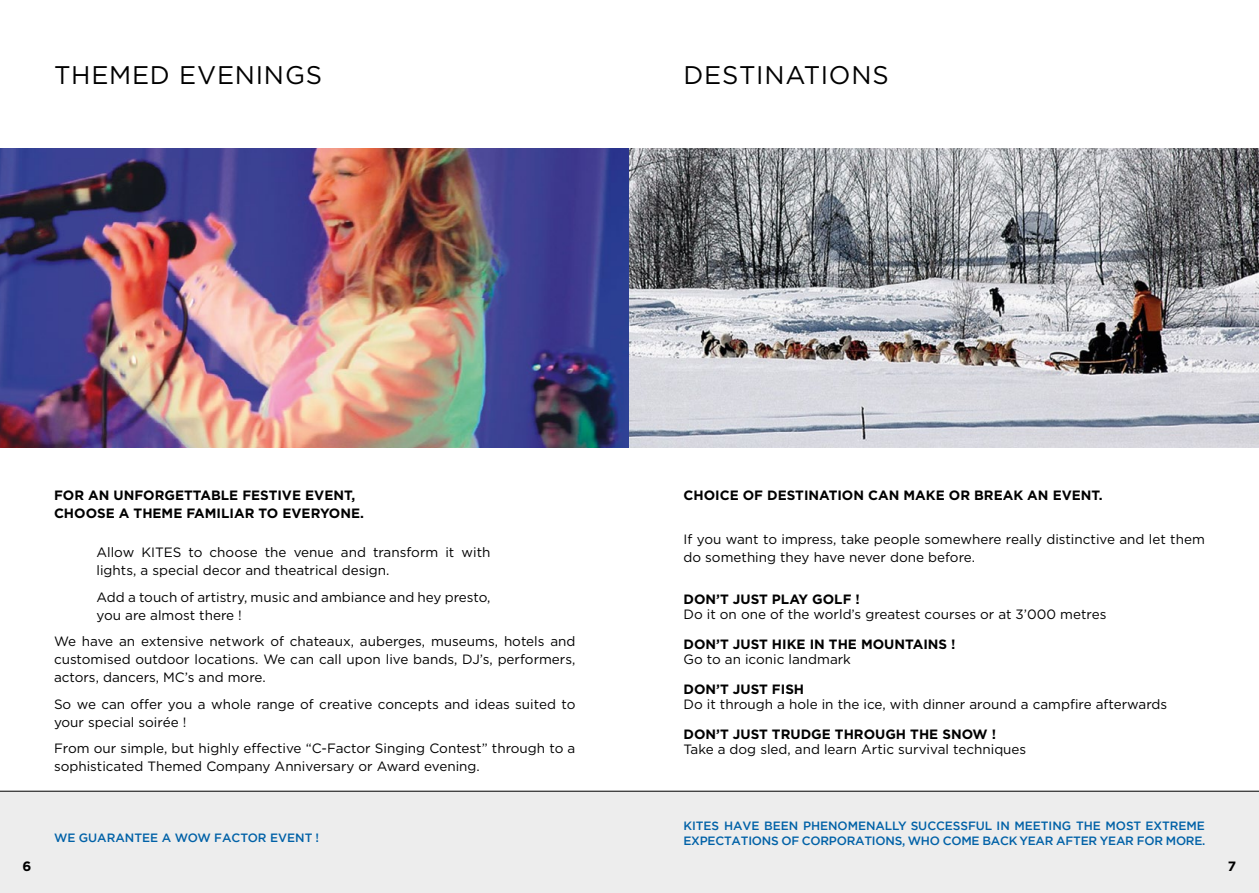
<style>
.page{position:relative;width:1259px;height:893px;background:#fff}
.page>*{position:absolute;margin:0;border:0;box-sizing:border-box;transform-origin:0 0}
.t1{font:25.5px "Gotham";letter-spacing:.03em;color:#000}
.t2{font:13.5px/18px "Gotham";color:#000}
.t3{font:700 13.5px "Gotham";color:#000}
.t4{font:500 12px/14.4px "Gotham";letter-spacing:-.005em;color:#0061a7;text-align:right}
</style>
<div class="page">
<div style="left:0;top:792px;width:1259px;height:101px;background:#ededed"></div>
<hr style="left:0;top:791px;width:1259px;height:1px;background:#000">
<img style="left:0;top:149px;width:1259px;height:299px">
<h1 class="t1" style="left:54px;top:59px;width:269px">Th emed Evenings</h1>
<h1 class="t1" style="left:683px;top:59px;width:207px">Destinations</h1>
<p class="t3" style="left:54px;top:486px;width:81px">FOR AN UNFOR</p>
<p class="t3" style="left:164px;top:486px;width:21px">GETTA</p>
<p class="t3" style="left:211px;top:486px;width:41px">BLE FESTIVE</p>
<p class="t3" style="left:305px;top:486px;width:11px">EVENT</p>
<p class="t3" style="left:351px;top:486px;width:5px">,</p>
<p class="t3" style="left:54px;top:504px;width:11px">CHOOSE</p>
<p class="t3" style="left:119px;top:504px;width:25px">A THE</p>
<p class="t3" style="left:162px;top:504px;width:64px">ME FAMILIAR</p>
<p class="t3" style="left:258px;top:504px;width:34px">TO EVER</p>
<p class="t3" style="left:320px;top:504px;width:20px">YONE</p>
<p class="t3" style="left:360px;top:504px;width:5px">.</p>
<p class="t2" style="left:97px;top:543px;width:63px">Allow KITES</p>
<p class="t2" style="left:97px;top:543px;width:395px;text-indent:92px">to choose the venue and transform it with lights, a special decor and theatrical design.</p>
<p class="t2" style="left:97px;top:588px;width:395px">Add a touch of artistry, music and ambiance and hey presto, you are almost there !</p>
<p class="t2" style="left:54px;top:632px;width:523px;text-align:justify">We have an extensive network of chateaux, auberges, museums, hotels and customised outdoor locations. We can call upon live bands, DJ’s, performers, actors, dancers, M C’s and more.</p>
<p class="t2" style="left:54px;top:695px;width:523px">So we can offer you a whole range of creative concepts and ideas suited to your special soirée !</p>
<p class="t2" style="left:54px;top:739px;width:523px">From our simple, but highly effective “C-Factor Singing Contest” through to a sophisticated Themed Company Anniversary or Award evening.</p>
<p class="t4" style="left:54px;top:830px;width:134px">WE GUARANTEE A WOW</p>
<p class="t4" style="left:214px;top:830px;width:107px">FACTOR EVENT !</p>
<p class="t3" style="left:683px;top:486px;width:20px">CHOICE</p>
<p class="t3" style="left:743px;top:486px;width:45px">OF DESTINATION</p>
<p class="t3" style="left:868px;top:486px;width:11px">CAN</p>
<p class="t3" style="left:903px;top:486px;width:23px">MAKE</p>
<p class="t3" style="left:949px;top:486px;width:46px">OR BREAK</p>
<p class="t3" style="left:1027px;top:486px;width:36px">AN EVENT</p>
<p class="t3" style="left:1099px;top:486px;width:5px">.</p>
<p class="t2" style="left:683px;top:530px;width:523px">If you want to impress, take people somewhere really distinctive and let them do something they have never done before.</p>
<p class="t3" style="left:683px;top:590px;width:12px">DON</p>
<p class="t3" style="left:716px;top:590px;width:66px">’T JUST PLA</p>
<p class="t3" style="left:798px;top:590px;width:35px">Y GOLF</p>
<p class="t3" style="left:855px;top:590px;width:6px">!</p>
<p class="t2" style="left:683px;top:605px;width:424px">Do it on one of the world’s greatest courses or at 3’000 metres</p>
<p class="t3" style="left:683px;top:635px;width:12px">DON</p>
<p class="t3" style="left:716px;top:635px;width:65px">’T JUST HIKE</p>
<p class="t3" style="left:809px;top:635px;width:30px">IN THE</p>
<p class="t3" style="left:861px;top:635px;width:43px">MOUNTAINS</p>
<p class="t3" style="left:951px;top:635px;width:6px">!</p>
<p class="t2" style="left:683px;top:650px;width:169px">Go to an iconic landmark</p>
<p class="t3" style="left:683px;top:680px;width:12px">DON</p>
<p class="t3" style="left:716px;top:680px;width:65px">’T JUST FISH</p>
<p class="t2" style="left:683px;top:695px;width:485px">Do it through a hole in the ice, with dinner around a campfire afterwards</p>
<p class="t3" style="left:683px;top:725px;width:12px">DON</p>
<p class="t3" style="left:716px;top:725px;width:130px">’T JUST TRUDGE THRO</p>
<p class="t3" style="left:875px;top:725px;width:46px">UGH THE</p>
<p class="t3" style="left:942px;top:725px;width:13px">SNOW</p>
<p class="t3" style="left:992px;top:725px;width:6px">!</p>
<p class="t2" style="left:683px;top:740px;width:344px">Take a dog sled, and learn Artic survival techniques</p>
<p class="t4" style="left:683px;top:819px;width:523px">HAVE BEEN PHENOMENALLY SUCCESSFUL IN MEETING THE MOST EXTREME<br>EXPECTATIONS OF CORPORATIONS, WHO COME BACK YEAR AFTER YEAR FOR MORE.</p>
<p class="t4" style="left:683px;top:819px;width:16px">KITES</p>
<p class="t3" style="left:23px;top:858px;width:10px">6</p>
<p class="t3" style="left:1227px;top:858px;width:10px">7</p>
</div>
